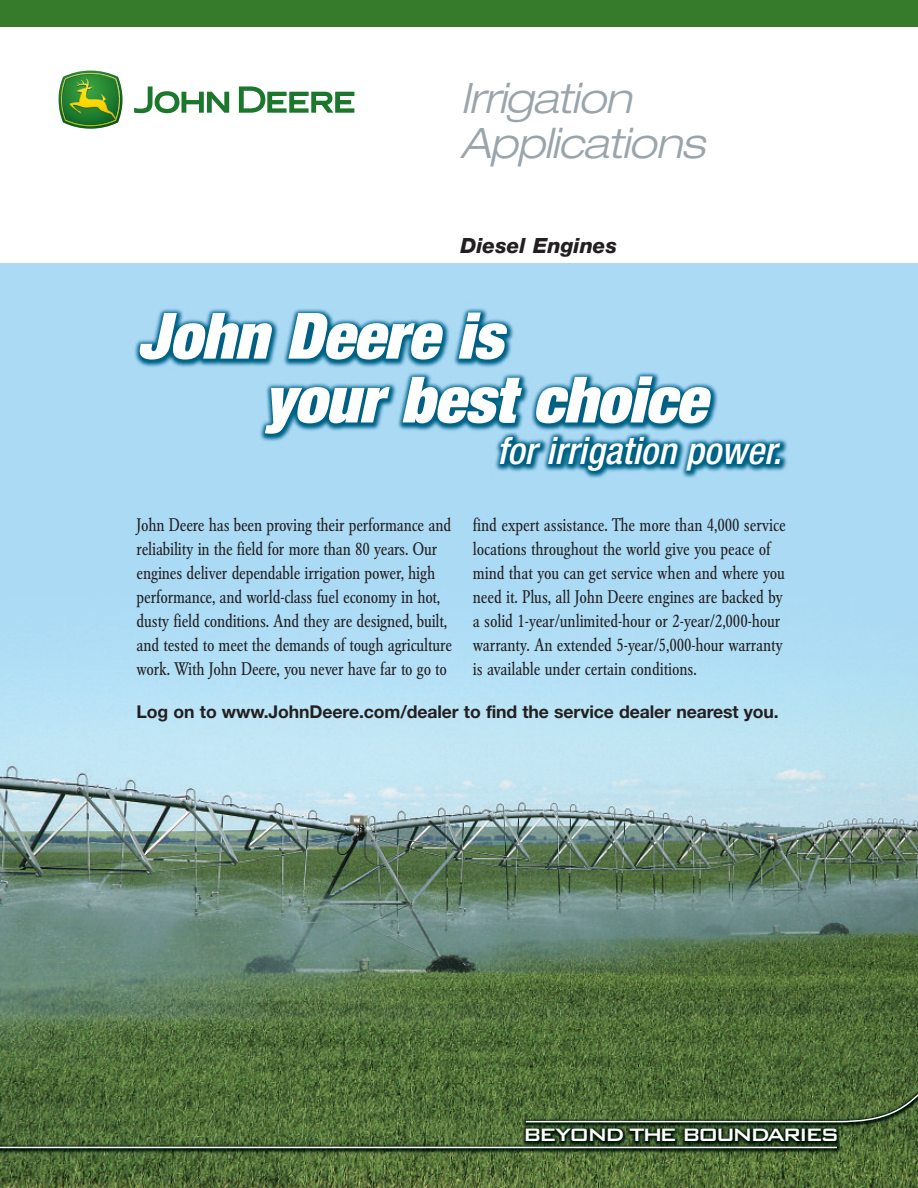
<style>
.page{position:relative;width:918px;height:1188px;background:#fff}
.page>*{position:absolute;margin:0;border:0;box-sizing:border-box;transform-origin:0 0}
.t1{font:italic 900 expanded 63.9px/63.9px "Helvetica Neue";color:#fff}
.t2{font:italic 300 expanded 42px/45px "Helvetica Neue";letter-spacing:-.02em;color:#99a4ab}
.t3{font:italic 500 condensed 37.5px "Helvetica Neue";color:#fff}
.t4{font:500 24px "Bank Gothic BT";letter-spacing:-.125em;color:#fff}
.t5{font:italic 800 21px "Helvetica Neue";color:#231f20}
.t6{font:condensed 18px/24px "Garamond BE";letter-spacing:-.015em;color:#231f20}
.t7{font:700 17.7px "Helvetica Neue";letter-spacing:-.005em;color:#231f20}
</style>
<div class="page">
<img style="left:0;top:263px;width:918px;height:925px">
<div style="left:0;top:0;width:918px;height:27px;background:#357b2b"></div>
<img style="left:59px;top:71px;width:64px;height:58px">
<svg style="left:239px;top:86px;width:115px;height:27px"></svg>
<svg style="left:134px;top:86px;width:95px;height:27px"></svg>
<hr style="left:0;top:1147px;width:837px;height:1px;background:#fff">
<svg style="left:524px;top:1078px;width:394px;height:45px;background:#516d3b"></svg>
<h2 class="t2" style="left:460px;top:79px;width:246px">Irrigation<br>Applications</h2>
<p class="t5" style="left:460px;top:238px;width:158px">Diesel Engines</p>
<h1 class="t1" style="left:264px;top:309px;width:444px;text-indent:-126px">John Deere is<br>your best choice</h1>
<h3 class="t3" style="left:497px;top:437px;width:286px">for irrigation power.</h3>
<p class="t6" style="left:137px;top:514px;width:317px">John Deere has been proving their performance and reliability in the field for more than 80 years. Our engines deliver dependable irrigation power, high performance, and world-class fuel economy in hot, dusty field conditions. And they are designed, built, and tested to meet the demands of tough agriculture work. With John Deere, you never have far to go to</p>
<p class="t6" style="left:473px;top:514px;width:314px">find expert assistance. The more than 4,000 service locations throughout the world give you peace of mind that you can get service when and where you need it. Plus, all John Deere engines are backed by a solid 1-year/unlimited-hour or 2-year/2,000-hour warranty. An extended 5-year/5,000-hour warranty is available under certain conditions.</p>
<p class="t7" style="left:137px;top:706px;width:644px">Log on to www.JohnDeere.com/dealer to find the service dealer nearest you.</p>
<h3 class="t4" style="left:523px;top:1119px;width:318px">BEYOND THE BOUNDARIES</h3>
</div>
